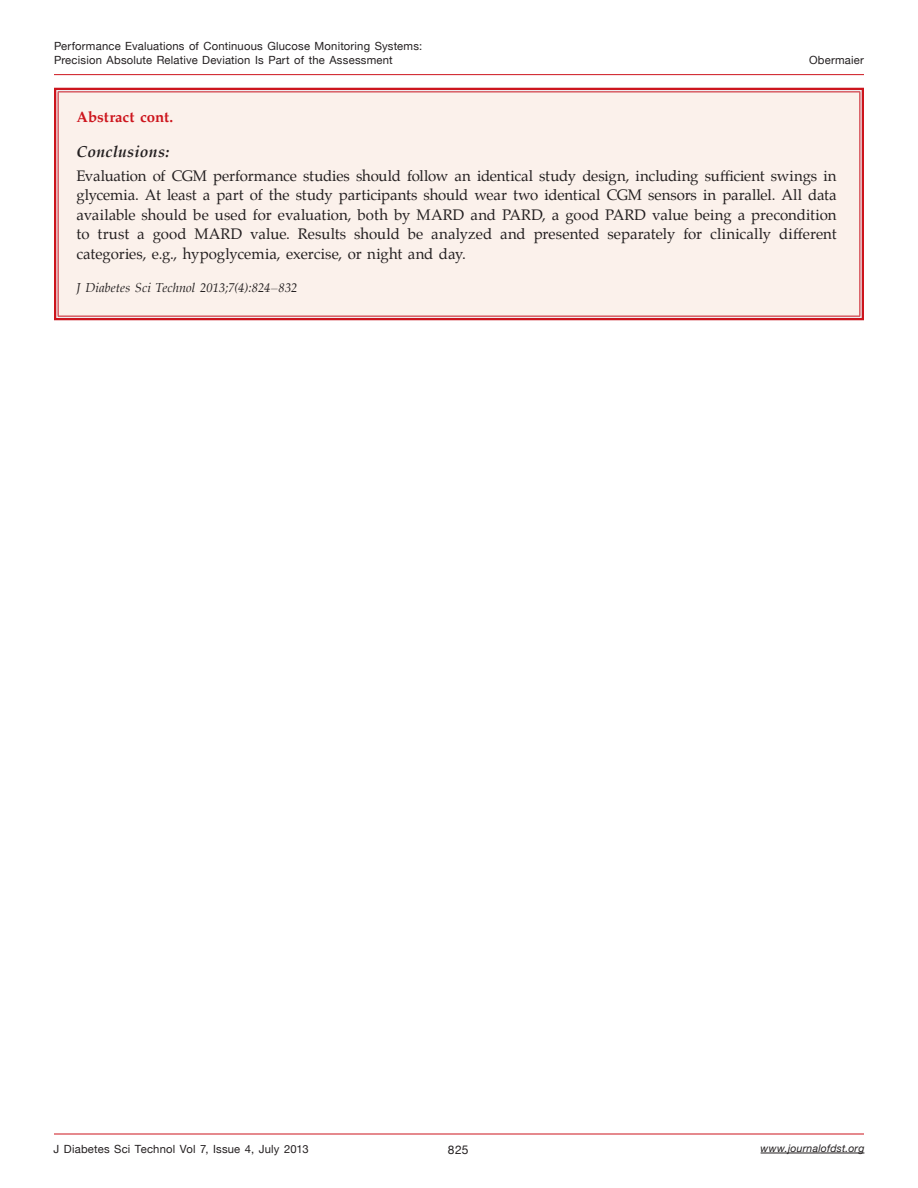
<style>
.page{position:relative;width:918px;height:1188px;background:#fff}
.page>*{position:absolute;margin:0;border:0;box-sizing:border-box;transform-origin:0 0}
.Subhead2{font:italic 700 15.75px "Palatino";letter-spacing:.015em;color:#231f20}
.Abstract_Text{font:15px/19.5px "Palatino";color:#231f20;text-align:justify}
.Subheads{font:700 15px "Palatino";color:#cd151d}
.Subhead2-2{font:italic 12.75px "Palatino";letter-spacing:.005em;color:#231f20}
.t1{font:12px "Helvetica Neue";color:#231f20}
.t2{font:11.25px/13.5px "Helvetica Neue";letter-spacing:.02em;color:#231f20}
.t3{font:italic 10.5px "Helvetica Neue";letter-spacing:.02em;color:#231f20}
</style>
<div class="page">
<hr style="left:54px;top:1134px;width:810px;height:1px;background:#cd151d">
<hr style="left:54px;top:74px;width:810px;height:1px;background:#cd151d">
<hr style="left:761px;top:1153px;width:103px;height:1px;background:#231f20">
<div style="left:56px;top:90px;width:806px;height:228px;background:#fbf1eb"></div>
<hr style="left:54px;top:88px;width:810px;height:4px;background:#ededf1">
<svg style="left:56px;top:92px;width:2px;height:224px"></svg>
<svg style="left:860px;top:92px;width:2px;height:224px"></svg>
<hr style="left:54px;top:316px;width:810px;height:4px;background:#ededf1">
<hr style="left:54px;top:88px;width:810px;height:2px;background:#cd151d">
<hr style="left:58px;top:91px;width:802px;height:1px;background:#cd151d">
<hr style="left:54px;top:90px;width:2px;height:228px;background:#cd151d">
<hr style="left:58px;top:92px;width:1px;height:224px;background:#cd151d">
<hr style="left:859px;top:92px;width:1px;height:224px;background:#cd151d">
<hr style="left:862px;top:90px;width:2px;height:228px;background:#cd151d">
<hr style="left:58px;top:316px;width:802px;height:1px;background:#cd151d">
<hr style="left:54px;top:318px;width:810px;height:2px;background:#cd151d">
<p class="t2" style="left:54px;top:40px;width:370px">Performance Evaluations of Continuous Glucose Monitoring Systems:<br>Precision Absolute Relative Deviation Is Part of the Assessment</p>
<p class="t2" style="left:809px;top:54px;width:56px">Obermaier</p>
<p class="Subheads" style="left:76px;top:105px;width:98px">Abstract cont.</p>
<p class="Subhead2" style="left:76px;top:139px;width:94px">Conclusions:</p>
<p class="Abstract_Text" style="left:76px;top:166px;width:762px">Evaluation of CGM performance studies should follow an identical study design, including sufficient swings in glycemia. At least a part of the study participants should wear two identical CGM sensors in parallel. All data available should be used for evaluation, both by MARD and PARD, a good PARD value being a precondition to trust a good MARD value. Results should be analyzed and presented separately for clinically different categories, e.g., hypoglycemia, exercise, or night and day.</p>
<p class="Subhead2-2" style="left:76px;top:277px;width:223px">J Diabetes Sci Technol 2013;7(4):824–832</p>
<p class="t2" style="left:54px;top:1142px;width:257px">J Diabetes Sci Technol Vol 7, Issue 4, July 2013</p>
<p class="t3" style="left:761px;top:1141px;width:105px">www.journalofdst.org</p>
<p class="t1" style="left:448px;top:1141px;width:22px">825</p>
</div>
